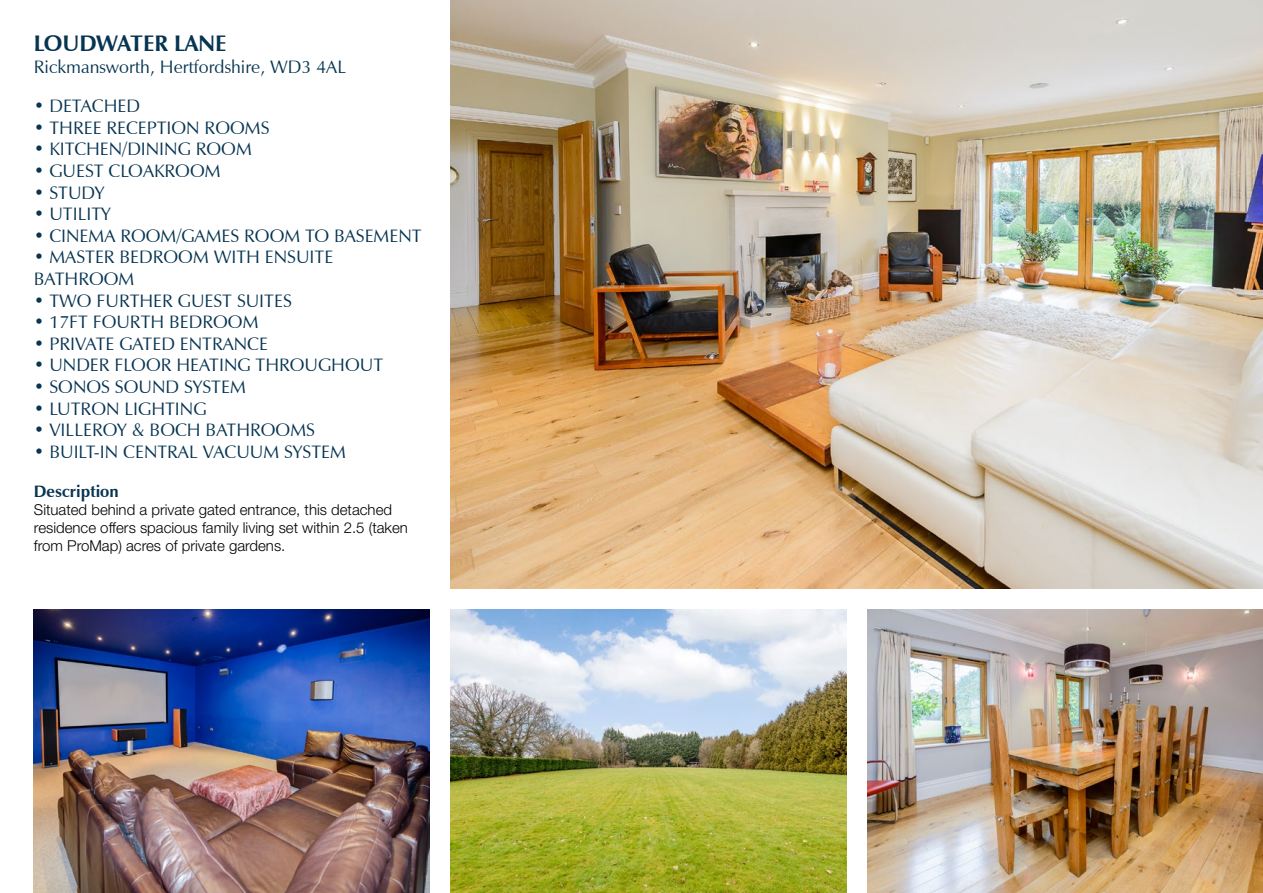
<style>
.page{position:relative;width:1263px;height:893px;background:#fff}
.page>*{position:absolute;margin:0;border:0;box-sizing:border-box;transform-origin:0 0}
.t1{font:700 22.5px "Zapf Humanist 601 BT";color:#063451}
.t2{font:18px/21.6px "Zapf Humanist 601 BT";color:#063451}
.t3{font:700 16.5px "Zapf Humanist 601 BT";color:#063451}
.t4{font:300 15px/18px "Helvetica Neue LT Std";color:#000}
</style>
<div class="page">
<img style="left:34px;top:609px;width:395px;height:284px">
<img style="left:867px;top:609px;width:396px;height:284px">
<img style="left:451px;top:0;width:812px;height:588px">
<img style="left:451px;top:609px;width:395px;height:284px">
<p class="t1" style="left:34px;top:29px;width:194px">LOUDWATER LANE</p>
<p class="t2" style="left:34px;top:56px;width:314px">Rickmansworth, Hertfordshire, WD3 4AL</p>
<p class="t2" style="left:34px;top:95px;width:108px">• DETACHED</p>
<p class="t2" style="left:34px;top:117px;width:237px">• THREE RECEPTION ROOMS</p>
<p class="t2" style="left:34px;top:138px;width:219px">• KITCHEN/DINING ROOM</p>
<p class="t2" style="left:34px;top:160px;width:188px">• GUEST CLOAKROOM</p>
<p class="t2" style="left:34px;top:182px;width:72px">• STUDY</p>
<p class="t2" style="left:34px;top:203px;width:79px">• UTILITY</p>
<p class="t2" style="left:34px;top:225px;width:389px">• CINEMA ROOM/GAMES ROOM TO BASEMENT</p>
<p class="t2" style="left:34px;top:246px;width:301px">• MASTER BEDROOM WITH ENSUITE<br>BATHROOM</p>
<p class="t2" style="left:34px;top:290px;width:259px">• TWO FURTHER GUEST SUITES</p>
<p class="t2" style="left:34px;top:311px;width:226px">• 17FT FOURTH BEDROOM</p>
<p class="t2" style="left:34px;top:333px;width:236px">• PRIVATE GATED ENTRANCE</p>
<p class="t2" style="left:34px;top:354px;width:351px">• UNDER FLOOR HEATING THROUGHOUT</p>
<p class="t2" style="left:34px;top:376px;width:213px">• SONOS SOUND SYSTEM</p>
<p class="t2" style="left:34px;top:398px;width:174px">• LUTRON LIGHTING</p>
<p class="t2" style="left:34px;top:419px;width:283px">• VILLEROY &amp; BOCH BATHROOMS</p>
<p class="t2" style="left:34px;top:441px;width:313px">• BUILT-IN CENTRAL VACUUM SYSTEM</p>
<p class="t3" style="left:34px;top:482px;width:86px">Description</p>
<p class="t4" style="left:34px;top:501px;width:375px">Situated behind a private gated entrance, this detached residence offers spacious family living set within 2.5 (taken from ProMap) acres of private gardens.</p>
</div>
